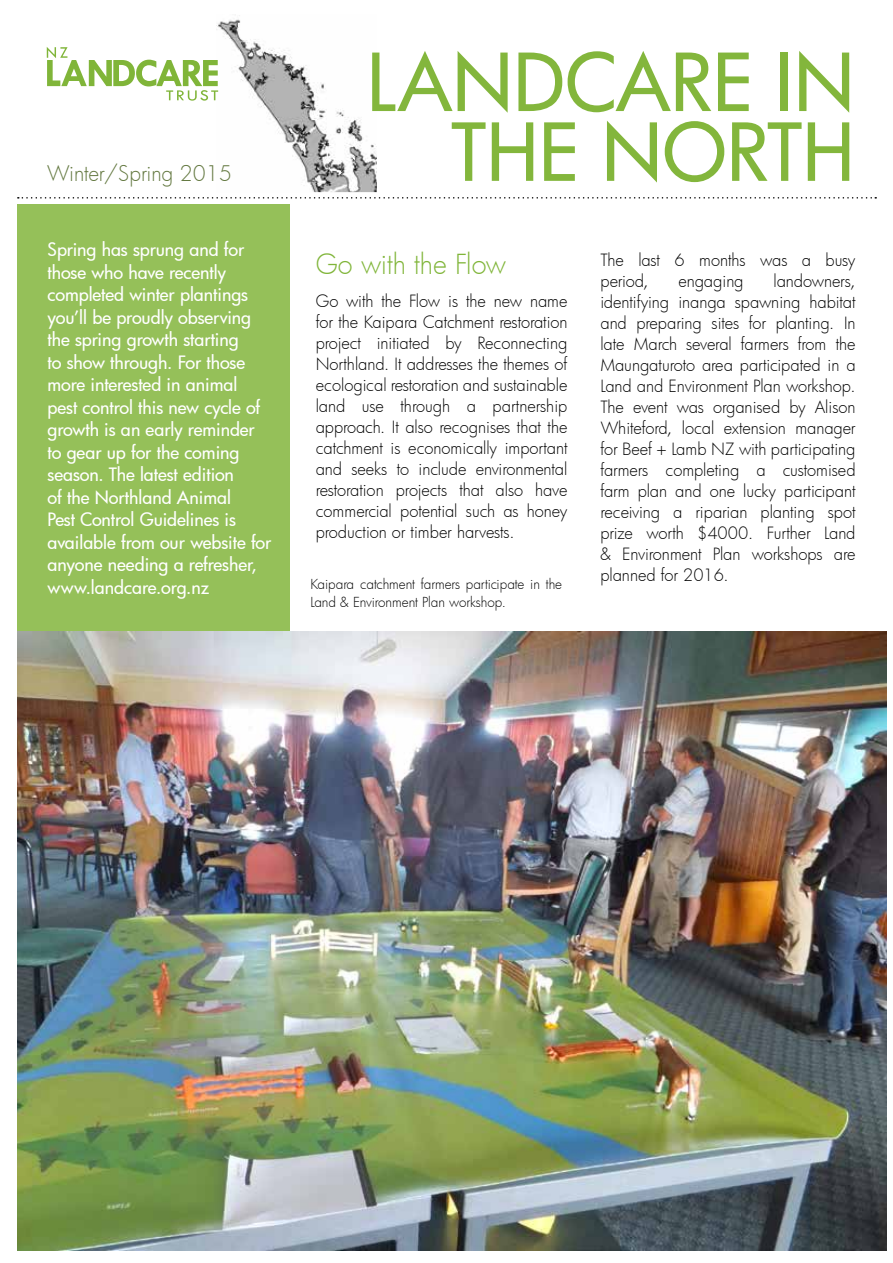
<style>
.page{position:relative;width:893px;height:1263px;background:#fff}
.page>*{position:absolute;margin:0;border:0;box-sizing:border-box;transform-origin:0 0}
.t1{font:500 77.55px/69.8px "Futura";color:#83b63c;text-align:right}
.t2{font:300 27px "Futura";color:#80b539}
.t3{font:300 21px "Futura";letter-spacing:-.005em;color:#637840}
.t4{font:500 18px/22.5px "Futura";letter-spacing:-.005em;color:#fff}
.t5{font:300 16.5px/21px "Futura";letter-spacing:-.005em;color:#000;text-align:justify}
.t6{font:300 13.5px/18px "Futura";letter-spacing:-.005em;color:#000}
</style>
<div class="page">
<img style="left:216px;top:15px;width:161px;height:177px">
<svg style="left:18px;top:197px;width:858px;height:2px"></svg>
<svg style="left:47px;top:47px;width:171px;height:54px"></svg>
<div style="left:17px;top:204px;width:272px;height:427px;background:#95c059"></div>
<img style="left:17px;top:631px;width:869px;height:619px">
<p class="t3" style="left:47px;top:159px;width:187px">Winter/Spring 2015</p>
<p class="t4" style="left:48px;top:238px;width:225px">Spring has sprung and for those who have recently completed winter plantings you’ll be proudly observing the spring growth starting<br>to show through. For those more interested in animal pest control this new cycle of growth is an early reminder to gear up for the coming season. The latest edition<br>of the Northland Animal<br>Pest Control Guidelines is available from our website for anyone needing a refresher, www.landcare.org.nz</p>
<h1 class="t1" style="left:366px;top:46px;width:490px">LANDCARE IN<br>THE NORTH</h1>
<h2 class="t2" style="left:316px;top:245px;width:192px">Go with the Flow</h2>
<p class="t5" style="left:316px;top:290px;width:253px">Go with the Flow is the new name for the Kaipara Catchment restoration project initiated by Reconnecting Northland. It addresses the themes of ecological restoration and sustainable land use through a partnership approach. It also recognises that the catchment is economically important and seeks to include environmental restoration projects that also have commercial potential such as honey production or timber harvests.</p>
<p class="t6" style="left:310px;top:574px;width:253px">Kaipara catchment farmers participate in the<br>Land &amp; Environment Plan workshop.</p>
<p class="t5" style="left:600px;top:249px;width:257px">The last 6 months was a busy period,</p>
<p class="t5" style="left:600px;top:270px;width:257px;text-indent:173px">landowners, identifying inanga spawning habitat and preparing sites for planting. In late March several farmers from the Maungaturoto area participated in a Land and Environment Plan workshop.<br>The event was organised by Alison Whiteford, local extension manager for Beef + Lamb NZ with participating farmers completing a customised farm plan and one lucky participant receiving a riparian planting spot prize worth $4000. Further Land &amp; Environment Plan workshops are planned for 2016.</p>
<p class="t5" style="left:678px;top:270px;width:67px">engaging</p>
</div>
